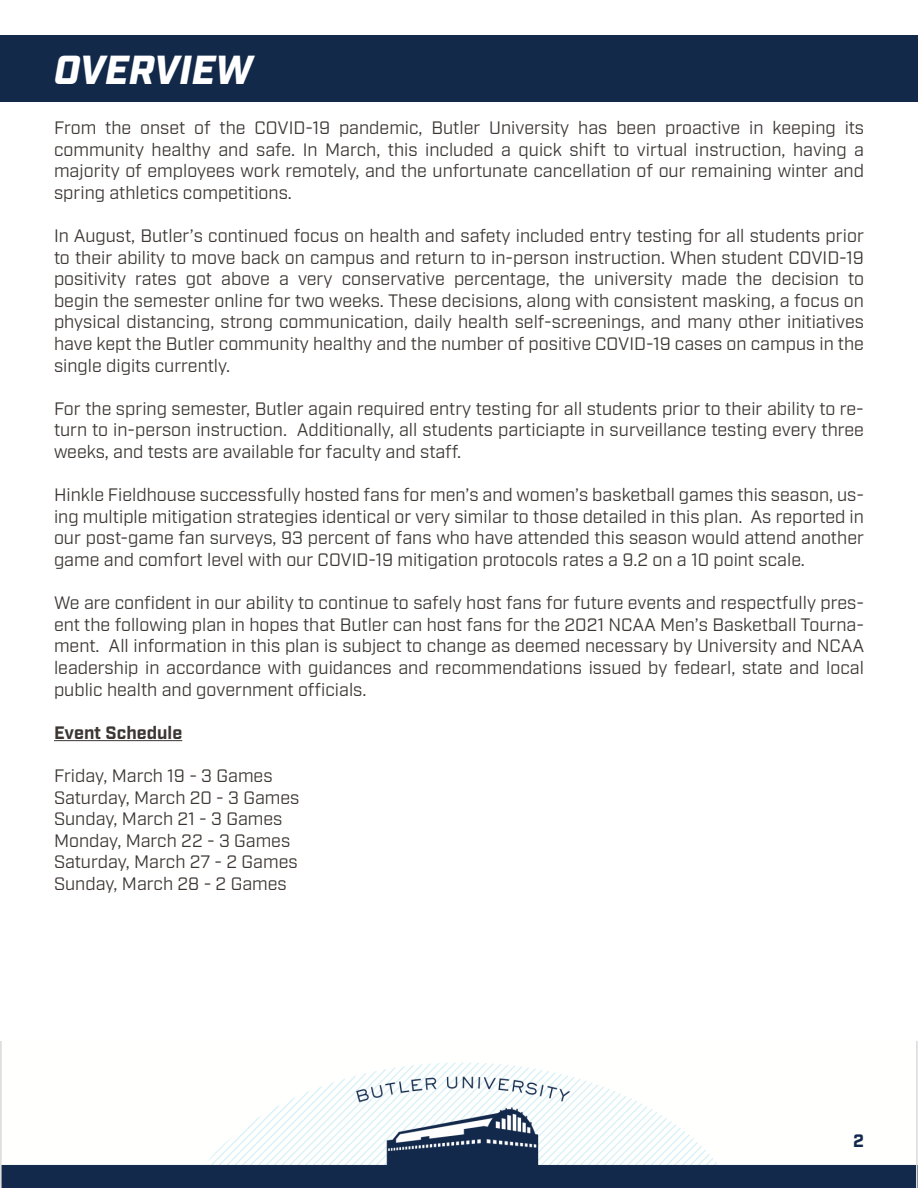
<style>
.page{position:relative;width:918px;height:1188px;background:#fff}
.page>*{position:absolute;margin:0;border:0;box-sizing:border-box;transform-origin:0 0}
.t1{font:italic 900 40.5px "Industry";color:#fff}
.t2{font:18px/21.6px "Industry";color:#3c3633;text-align:justify}
.t3{font:700 18px "Industry";color:#3c3633}
.t4{font:700 18px "Industry";color:#10284c}
</style>
<div class="page">
<img style="left:0;top:1041px;width:918px;height:147px">
<div style="left:0;top:35px;width:918px;height:67px;background:#13294a"></div>
<hr style="left:54px;top:740px;width:128px;height:1px;background:#3c3633">
<h1 class="t1" style="left:54px;top:46px;width:200px">OVERVIEW</h1>
<p class="t2" style="left:54px;top:117px;width:812px">From the onset of the COVID-19 pandemic, Butler University has been proactive in keeping its community healthy and safe. In March, this included a quick shift to virtual instruction, having a majority of employees work remotely, and the unfortunate cancellation of our remaining winter and spring athletics competitions.</p>
<p class="t2" style="left:54px;top:225px;width:812px">In August, Butler’s continued focus on health and safety included entry testing for all students prior to their ability to move back on campus and return to in-person instruction. When student COVID-19 positivity rates got above a very conservative percentage, the university made the decision to begin the semester online for two weeks. These decisions, along with consistent masking, a focus on physical distancing, strong communication, daily health self-screenings, and many other initiatives have kept the Butler community healthy and the number of positive COVID-19 cases on campus in the single digits currently.</p>
<p class="t2" style="left:54px;top:398px;width:812px">For the spring semester, Butler again required entry testing for all students prior to their ability to re&shy;turn to in-person instruction. Additionally, all students particiapte in surveillance testing every three weeks, and tests are available for faculty and staff.</p>
<p class="t2" style="left:54px;top:485px;width:812px">Hinkle Fieldhouse successfully hosted fans for men’s and women’s basketball games this season, us&shy;ing multiple mitigation strategies identical or very similar to those detailed in this plan. As reported in our post-game fan surveys, 93 percent of fans who have attended this season would attend another game and comfort level with our COVID-19 mitigation protocols rates a 9.2 on a 10 point scale.</p>
<p class="t2" style="left:54px;top:593px;width:812px">We are confident in our ability to continue to safely host fans for future events and respectfully pres&shy;ent the following plan in hopes that Butler can host fans for the 2021 NCAA Men’s Basketball Tourna&shy;ment. All information in this plan is subject to change as deemed necessary by University and NCAA leadership in accordance with guidances and recommendations issued by fedearl, state and local public health and government officials.</p>
<p class="t3" style="left:54px;top:722px;width:130px">Event Schedule</p>
<p class="t2" style="left:54px;top:765px;width:247px;text-align:left">Friday, March 19 - 3 Games<br>Saturday, March 20 - 3 Games<br>Sunday, March 21 - 3 Games<br>Monday, March 22 - 3 Games<br>Saturday, March 27 - 2 Games<br>Sunday, March 28 - 2 Games</p>
<p class="t4" style="left:853px;top:1130px;width:12px">2</p>
</div>
